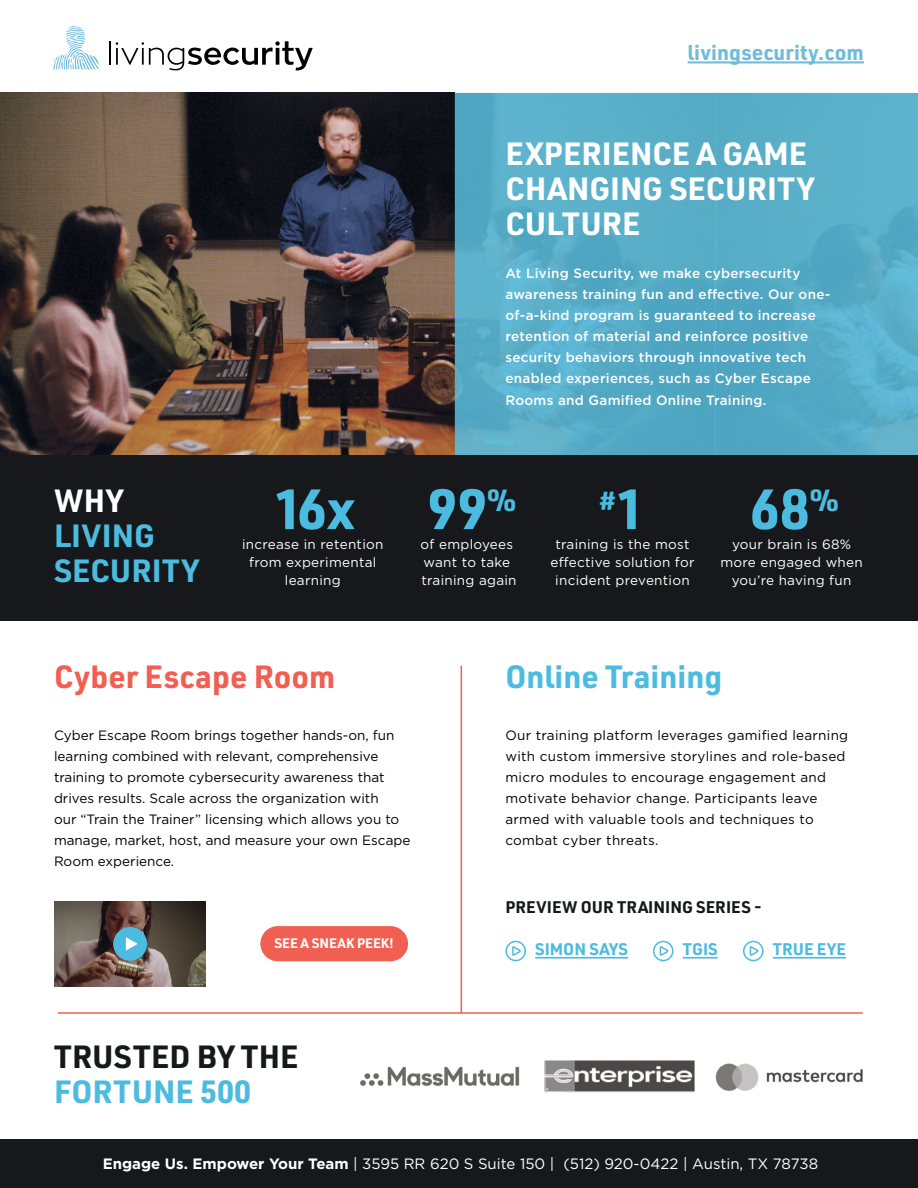
<style>
.page{position:relative;width:918px;height:1188px;background:#fff}
.page>*{position:absolute;margin:0;border:0;box-sizing:border-box;transform-origin:0 0}
.t1{font:700 55.5px "URWDIN";color:#4bbcdf}
.t2{font:700 31.5px/34.8px "URWDIN";color:#fff}
.t3{font:700 31.5px/34.8px "URWDIN";color:#4bbcdf}
.t4{font:700 31.5px "URWDIN";color:#f15f52}
.t5{font:700 31.5px "URWDIN";letter-spacing:.015em;color:#17181b}
.t6{font:700 30px "URWDIN";color:#4bbcdf}
.t7{font:700 21px "URWDIN";color:#6dbcdc}
.t8{font:700 16.5px "URWDIN";color:#17181b}
.t9{font:700 16.5px "URWDIN";color:#4bbcdf}
.t10{font:15px "Gotham";color:#fff}
.t11{font:13.5px/21px "Gotham";color:#000}
.t12{font:500 13.5px/21px "Gotham";letter-spacing:.02em;color:#fff}
.t13{font:13.5px/21px "Gotham";letter-spacing:.02em;color:#000}
.t14{font:13.5px/18px "Gotham";letter-spacing:.02em;color:#fff;text-align:center}
.t15{font:700 13.5px "URWDIN";color:#fff}
.s1{font-weight:700}
</style>
<div class="page">
<img style="left:0;top:93px;width:715px;height:362px">
<svg style="left:455px;top:455px;width:463px;height:1px"></svg>
<img style="left:715px;top:93px;width:203px;height:362px">
<div style="left:0;top:1139px;width:918px;height:49px;background:#17181b"></div>
<img style="left:360px;top:1066px;width:160px;height:20px">
<img style="left:545px;top:1061px;width:150px;height:31px">
<img style="left:715px;top:1064px;width:149px;height:26px">
<hr style="left:688px;top:61px;width:176px;height:2px;background:#6dbcdc">
<hr style="left:535px;top:957px;width:93px;height:2px;background:#4bbcdf">
<hr style="left:683px;top:957px;width:35px;height:2px;background:#4bbcdf">
<hr style="left:773px;top:957px;width:73px;height:2px;background:#4bbcdf">
<hr style="left:461px;top:666px;width:1px;height:347px;background:#f15f52">
<hr style="left:58px;top:1012px;width:805px;height:2px;background:#f15f52">
<img style="left:54px;top:901px;width:151px;height:85px">
<div style="left:113px;top:927px;width:34px;height:34px;background:#4bbcdf;border-radius:50%"></div>
<svg style="left:125px;top:937px;width:12px;height:14px"></svg>
<div style="left:260px;top:926px;width:148px;height:35px;background:#f15f52;border-radius:18px"></div>
<svg style="left:506px;top:941px;width:19px;height:20px"></svg>
<div style="left:505px;top:941px;width:21px;height:20px;border:2px solid #4bbcdf;border-radius:50%"></div>
<svg style="left:511px;top:945px;width:11px;height:11px"></svg>
<svg style="left:654px;top:941px;width:19px;height:20px"></svg>
<div style="left:653px;top:941px;width:21px;height:20px;border:2px solid #4bbcdf;border-radius:50%"></div>
<svg style="left:659px;top:945px;width:11px;height:11px"></svg>
<svg style="left:744px;top:941px;width:19px;height:20px"></svg>
<div style="left:743px;top:941px;width:21px;height:20px;border:2px solid #4bbcdf;border-radius:50%"></div>
<svg style="left:749px;top:945px;width:11px;height:11px"></svg>
<div style="left:0;top:456px;width:918px;height:165px;background:#17181b"></div>
<hr style="left:109px;top:41px;width:2px;height:24px;background:#000">
<svg style="left:116px;top:41px;width:197px;height:29px"></svg>
<svg style="left:53px;top:26px;width:46px;height:44px"></svg>
<h3 class="t7" style="left:688px;top:38px;width:178px">livingsecurity.com</h3>
<h2 class="t2" style="left:505px;top:135px;width:311px">EXPERIENCE A GAME<br>CHANGING SECURITY<br>CULTURE</h2>
<h2 class="t2" style="left:54px;top:482px;width:71px">WHY</h2>
<h2 class="t3" style="left:54px;top:517px;width:147px">LIVING<br>SECURITY</h2>
<p class="t12" style="left:505px;top:263px;width:326px">At Living Security, we make cybersecurity awareness training fun and effective. Our one&shy;of-a-kind program is guaranteed to increase retention of material and reinforce positive security behaviors through innovative tech enabled experiences, such as Cyber Escape Rooms and Gamified Online Training.</p>
<h1 class="t1" style="left:274px;top:471px;width:82px">16x</h1>
<h1 class="t1" style="left:427px;top:471px;width:90px">99<sup>%</sup></h1>
<h1 class="t1" style="left:750px;top:471px;width:61px">68</h1>
<h3 class="t6" style="left:599px;top:480px;width:18px">#</h3>
<h3 class="t6" style="left:810px;top:480px;width:31px">%</h3>
<h1 class="t1" style="left:616px;top:471px;width:31px">1</h1>
<p class="t14" style="left:242px;top:535px;width:143px">increase in retention from experimental learning</p>
<p class="t14" style="left:421px;top:535px;width:98px;text-align:left">of employees want to take training again</p>
<p class="t14" style="left:551px;top:535px;width:145px">training is the most effective solution for incident prevention</p>
<p class="t14" style="left:720px;top:535px;width:144px">your brain is 68% more engaged when you’re having fun</p>
<h2 class="t4" style="left:54px;top:655px;width:283px">Cyber Escape Room</h2>
<h2 class="t3" style="left:505px;top:658px;width:218px">Online Training</h2>
<p class="t11" style="left:54px;top:725px;width:358px">Cyber Escape Room brings together hands-on, fun learning combined with relevant, comprehensive training to promote cybersecurity awareness that drives results. Scale across the organization with<br>our “Train the Trainer” licensing which allows you to manage, market, host, and measure your own Escape Room experience.</p>
<p class="t13" style="left:505px;top:725px;width:344px">Our training platform leverages gamified learning with custom immersive storylines and role-based micro modules to encourage engagement and motivate behavior change. Participants leave armed with valuable tools and techniques to combat cyber threats.</p>
<p class="t15" style="left:274px;top:934px;width:121px">SEE A SNEAK PEEK!</p>
<h2 class="t5" style="left:54px;top:1035px;width:246px">TRUSTED BY THE</h2>
<h2 class="t3" style="left:54px;top:1073px;width:199px">FORTUNE 500</h2>
<p class="t8" style="left:505px;top:896px;width:258px">PREVIEW OUR TRAINING SERIES -</p>
<p class="t9" style="left:535px;top:938px;width:94px">SIMON SAYS</p>
<p class="t9" style="left:683px;top:938px;width:36px">TGIS</p>
<p class="t9" style="left:773px;top:938px;width:75px">TRUE EYE</p>
<p class="t10" style="left:103px;top:1155px;width:717px"><span class="s1">Engage Us. Empower Your Team</span> | 3595 RR 620 S Suite 150 | (512) 920-0422 | Austin, TX 78738</p>
</div>
